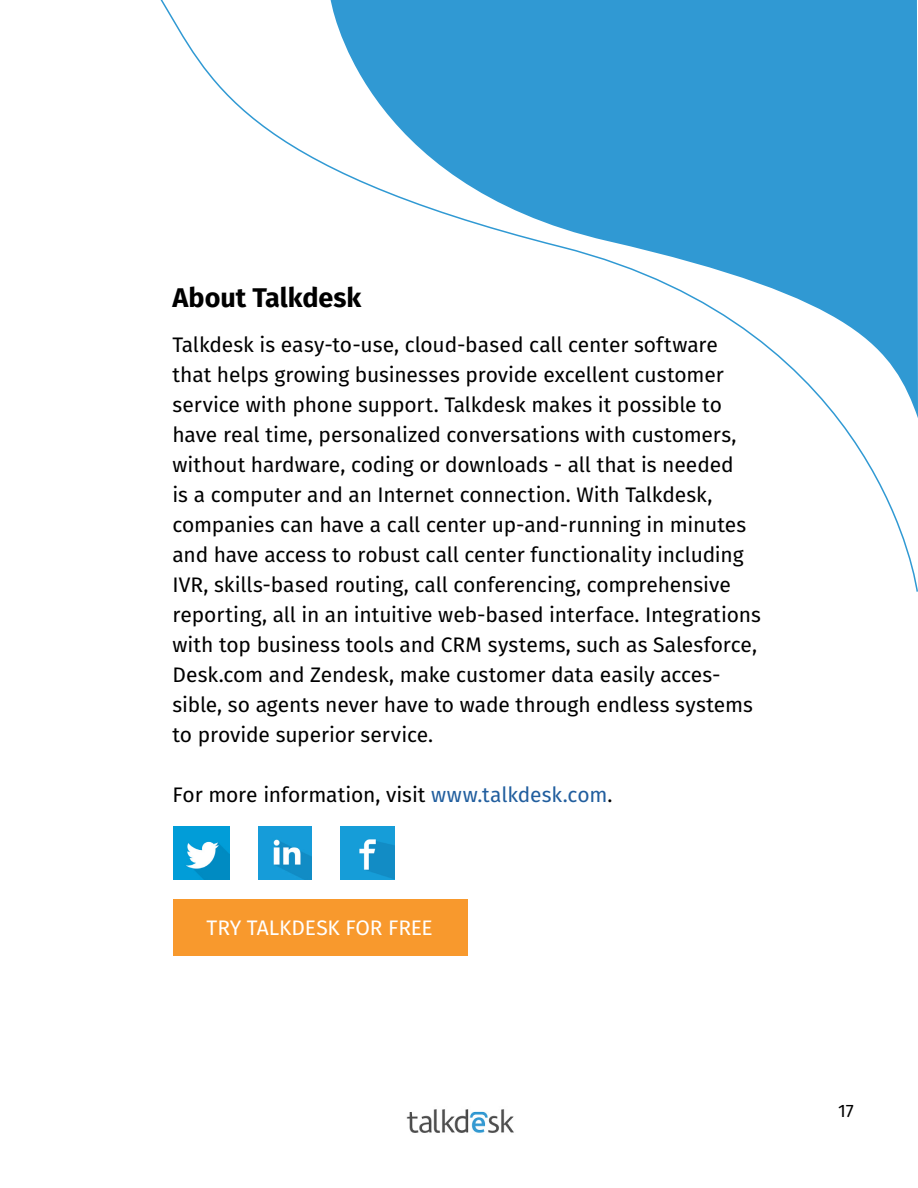
<style>
.page{position:relative;width:918px;height:1188px;background:#fff}
.page>*{position:absolute;margin:0;border:0;box-sizing:border-box;transform-origin:0 0}
.t1{font:700 27px "Fira Sans";color:#000}
.t2{font:21px/30px "Fira Sans";letter-spacing:-.005em;color:#000}
.t3{font:21px "Fira Sans";letter-spacing:-.01em;color:#fff}
.t4{font:18px "Fira Sans";color:#000}
.s1{color:#215e9e}
</style>
<div class="page">
<img style="left:406px;top:1109px;width:108px;height:24px">
<div style="left:173px;top:899px;width:295px;height:56px;background:#f8992d"></div>
<svg style="left:160px;top:0;width:758px;height:592px"></svg>
<img style="left:173px;top:826px;width:57px;height:54px">
<img style="left:258px;top:826px;width:54px;height:54px">
<img style="left:340px;top:826px;width:54px;height:54px">
<p class="t1" style="left:172px;top:278px;width:191px">About Talkdesk</p>
<p class="t2" style="left:172px;top:329px;width:590px">Talkdesk is easy-to-use, cloud-based call center software that helps growing businesses provide excellent customer service with phone support. Talkdesk makes it possible to have real time, personalized conversations with customers, without hardware, coding or downloads - all that is needed<br>is a computer and an Internet connection. With Talkdesk, companies can have a call center up-and-running in minutes and have access to robust call center functionality including IVR, skills-based routing, call conferencing, comprehensive reporting, all in an intuitive web-based interface. Integrations with top business tools and CRM systems, such as Salesforce, Desk.com and Zendesk, make customer data easily acces&shy;sible, so agents never have to wade through endless systems to provide superior service.</p>
<p class="t2" style="left:172px;top:780px;width:442px">For more information, visit <span class="s1">www.talkdesk.com</span>.</p>
<p class="t3" style="left:207px;top:913px;width:228px">TRY TALKDESK FOR FREE</p>
<p class="t4" style="left:838px;top:1098px;width:17px">17</p>
</div>
